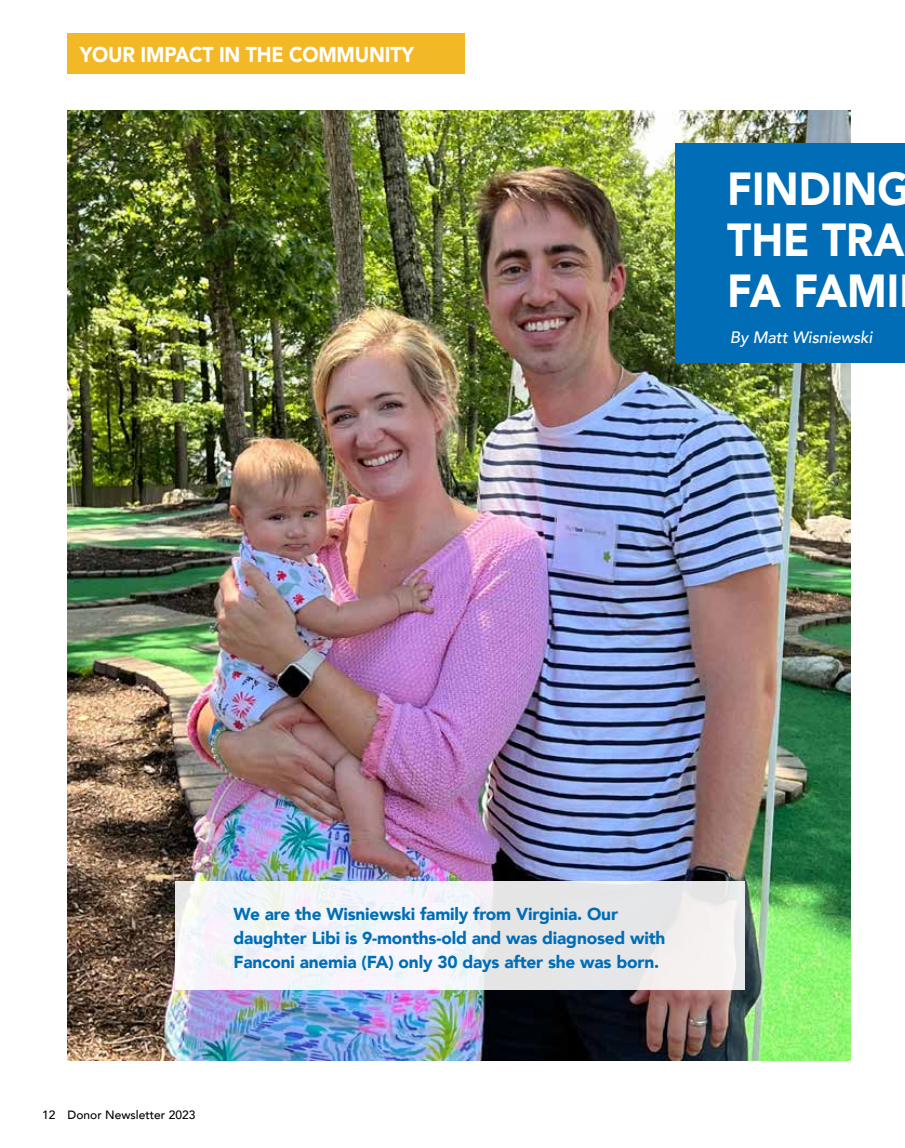
<style>
.page{position:relative;width:905px;height:1148px;background:#fff}
.page>*{position:absolute;margin:0;border:0;box-sizing:border-box;transform-origin:0 0}
.t1{font:900 46.2px/51px "Avenir";color:#fff;text-align:justify;scale:.91 1}
.t2{font:900 21.45px "Avenir";letter-spacing:-.01em;color:#fff;scale:.91 1}
.t3{font:900 17.25px/24px "Avenir";letter-spacing:-.01em;color:#006db6}
.t4{font:italic 500 16.5px "Avenir";letter-spacing:-.01em;color:#fff}
.t5{font:500 12px "Avenir";color:#000}
</style>
<div class="page">
<img style="left:68px;top:110px;width:782px;height:950px">
<div style="left:676px;top:143px;width:228px;height:219px;background:#006db6"></div>
<div style="left:68px;top:33px;width:397px;height:41px;background:#f2b826"></div>
<div style="left:175px;top:882px;width:570px;height:108px;background:linear-gradient(to right,#f5f6fd,#e9e8e8)"></div>
<p class="t2" style="left:80px;top:36px;width:369px">YOUR IMPACT IN THE COMMUNITY</p>
<h1 class="t1" style="left:727px;top:163px;width:202px">FINDING THE TRA FA FAMI</h1>
<p class="t4" style="left:730px;top:328px;width:144px">By Matt Wisniewski</p>
<p class="t3" style="left:233px;top:901px;width:433px">We are the Wisniewski family from Virginia. Our daughter Libi is 9-months-old and was diagnosed with<br>Fanconi anemia (FA) only 30 days after she was born.</p>
<p class="t5" style="left:42px;top:1104px;width:155px">12 Donor Newsletter 2023</p>
</div>
